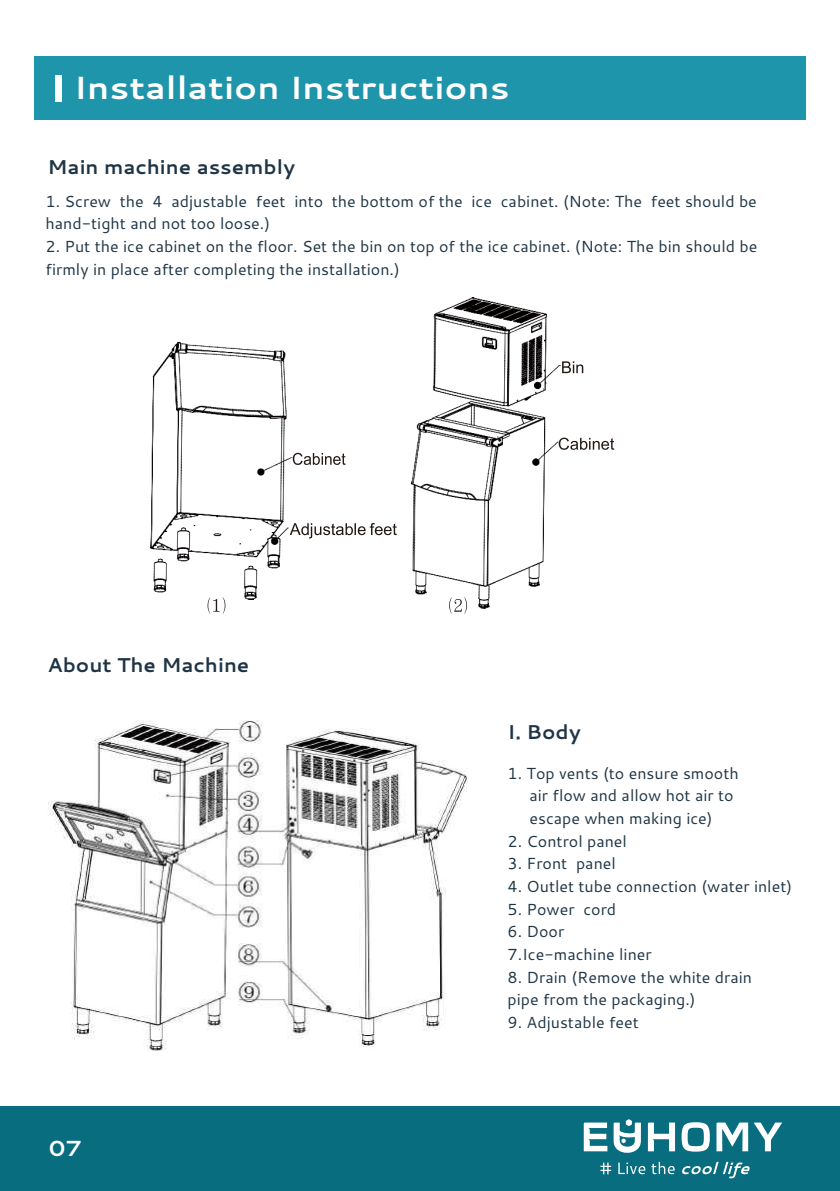
<style>
.page{position:relative;width:840px;height:1191px;background:#fff}
.page>*{position:absolute;margin:0;border:0;box-sizing:border-box;transform-origin:0 0}
.t1{font:700 32px "Cantarell";color:#fff;scale:1.07 1}
.t2{font:700 21.8px "Cantarell";color:#fff;scale:1.07 1}
.t3{font:700 20px "Cantarell";color:#1f3545}
.t4{font:16px/22.6px "Cantarell";color:#1f3545}
</style>
<div class="page">
<div style="left:34px;top:56px;width:771px;height:64px;background:#1e95ab"></div>
<div style="left:55px;top:75px;width:6px;height:27px;background:#fff"></div>
<img style="left:411px;top:298px;width:149px;height:310px">
<img style="left:151px;top:342px;width:141px;height:257px">
<svg style="left:292px;top:453px;width:53px;height:12px"></svg>
<svg style="left:562px;top:361px;width:21px;height:12px"></svg>
<svg style="left:558px;top:437px;width:56px;height:13px"></svg>
<svg style="left:289px;top:523px;width:107px;height:15px"></svg>
<svg style="left:207px;top:597px;width:18px;height:17px"></svg>
<svg style="left:449px;top:597px;width:18px;height:17px"></svg>
<img style="left:48px;top:721px;width:419px;height:330px">
<div style="left:0;top:1106px;width:839px;height:85px;background:#096d80"></div>
<svg style="left:583px;top:1119px;width:198px;height:59px"></svg>
<h1 class="t1" style="left:74px;top:65px;width:409px">Installation Instructions</h1>
<p class="t3" style="left:48px;top:153px;width:249px">Main machine assembly</p>
<p class="t4" style="left:46px;top:189px;width:712px">1. Screw the 4 adjustable feet into the bottom of the ice cabinet. (Note: The feet should be hand-tight and not too loose.)</p>
<p class="t4" style="left:46px;top:234px;width:712px">2. Put the ice cabinet on the floor. Set the bin on top of the ice cabinet. (Note: The bin should be firmly in place after completing the installation.)</p>
<p class="t3" style="left:48px;top:650px;width:203px">About The Machine</p>
<h2 class="t2" style="left:49px;top:1133px;width:33px">07</h2>
<p class="t3" style="left:507px;top:718px;width:75px">I. Body</p>
<p class="t4" style="left:529px;top:761px;width:211px;text-indent:-22px">1. Top vents (to ensure smooth air flow and allow hot air to escape when making ice)</p>
<p class="t4" style="left:507px;top:829px;width:121px">2. Control panel</p>
<p class="t4" style="left:507px;top:851px;width:110px">3. Front panel</p>
<p class="t4" style="left:507px;top:874px;width:286px">4. Outlet tube connection (water inlet)</p>
<p class="t4" style="left:507px;top:897px;width:110px">5. Power cord</p>
<p class="t4" style="left:507px;top:919px;width:146px">6. Door<br>7.Ice-machine liner</p>
<p class="t4" style="left:507px;top:965px;width:246px">8. Drain (Remove the white drain pipe from the packaging.)</p>
<p class="t4" style="left:507px;top:1010px;width:132px">9. Adjustable feet</p>
</div>
